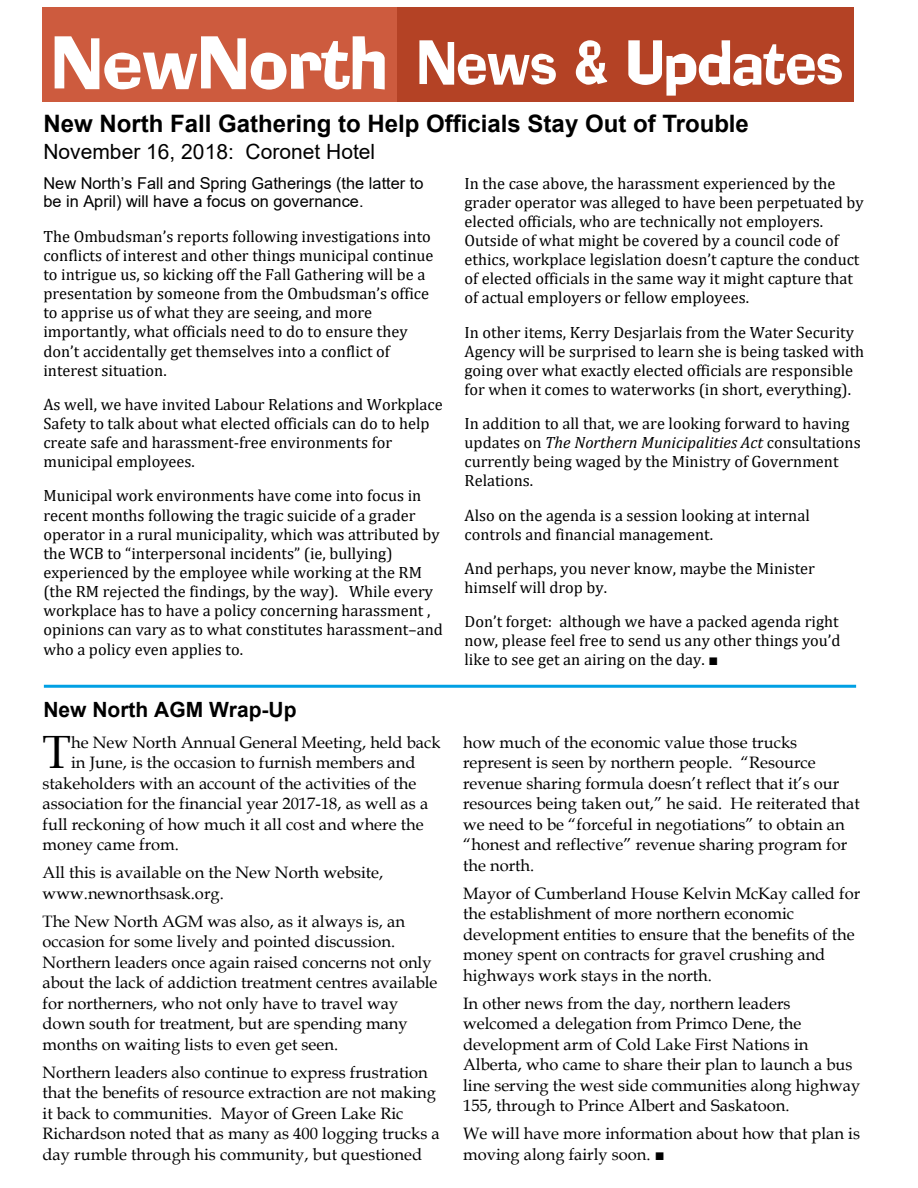
<style>
.page{position:relative;width:918px;height:1188px;background:#fff}
.page>*{position:absolute;margin:0;border:0;box-sizing:border-box;transform-origin:0 0}
.t1{font:61.95px "Adamsky SF";color:#fff;scale:.9 1}
.t2{font:46.65px "Book Antiqua";color:#000}
.t3{font:700 24px "Arial";color:#000}
.t4{font:21px "Arial";color:#000}
.t5{font:700 21px "Arial";color:#000}
.t6{font:16.5px/20.5px "Book Antiqua";color:#000}
.t7{font:16.35px/19.2px "Cambria";color:#000}
.t8{font:16.35px/18.8px "Arial";color:#000}
.s1{font-size:73.95px}
.s2{font-style:italic}
.s3{font-family:"Bookman Old Style"}
</style>
<div class="page">
<div style="left:387px;top:7px;width:467px;height:95px;background:#b44225"></div>
<div style="left:42px;top:7px;width:355px;height:95px;background:#cd5b3e"></div>
<hr style="left:44px;top:685px;width:812px;height:3px;background:#00a0e4">
<h1 class="t1" style="left:52px;top:26px;width:881px"><span class="s1">NewNorth</span> News &amp; Updates</h1>
<h3 class="t3" style="left:43px;top:114px;width:707px">New North Fall Gathering to Help Officials Stay Out of Trouble</h3>
<p class="t8" style="left:43px;top:175px;width:382px">New North’s Fall and Spring Gatherings (the latter to be in April) will have a focus on governance.</p>
<p class="t7" style="left:43px;top:228px;width:392px">The Ombudsman’s reports following investigations into conflicts of interest and other things municipal continue to intrigue us, so kicking off the Fall Gathering will be a presentation by someone from the Ombudsman’s office to apprise us of what they are seeing, and more importantly, what officials need to do to ensure they don’t accidentally get themselves into a conflict of interest situation.</p>
<p class="t7" style="left:43px;top:396px;width:401px">As well, we have invited Labour Relations and Workplace Safety to talk about what elected officials can do to help create safe and harassment-free environments for municipal employees.</p>
<p class="t7" style="left:43px;top:487px;width:401px">Municipal work environments have come into focus in recent months following the tragic suicide of a grader operator in a rural municipality, which was attributed by the WCB to “interpersonal incidents” (ie, bullying) experienced by the employee while working at the RM (the RM rejected the findings, by the way). While every workplace has to have a policy concerning harassment , opinions can vary as to what constitutes harassment–and who a policy even applies to.</p>
<p class="t4" style="left:43px;top:143px;width:333px">November 16, 2018: Coronet Hotel</p>
<p class="t7" style="left:465px;top:174px;width:401px">In the case above, the harassment experienced by the grader operator was alleged to have been perpetuated by elected officials, who are technically not employers.<br>Outside of what might be covered by a council code of ethics, workplace legislation doesn’t capture the conduct of elected officials in the same way it might capture that of actual employers or fellow employees.</p>
<p class="t7" style="left:465px;top:323px;width:401px">In other items, Kerry Desjarlais from the Water Security Agency will be surprised to learn she is being tasked with going over what exactly elected officials are responsible for when it comes to waterworks (in short, everything).</p>
<p class="t7" style="left:465px;top:415px;width:398px">In addition to all that, we are looking forward to having updates on <span class="s2">The Northern Municipalities Act</span> consultations currently being waged by the Ministry of Government Relations.</p>
<p class="t7" style="left:465px;top:506px;width:347px">Also on the agenda is a session looking at internal controls and financial management.</p>
<p class="t7" style="left:465px;top:560px;width:352px">And perhaps, you never know, maybe the Minister himself will drop by.</p>
<p class="t7" style="left:465px;top:613px;width:378px">Don’t forget: although we have a packed agenda right now, please feel free to send us any other things you’d like to see get an airing on the day. <span class="s3">■</span></p>
<p class="t5" style="left:43px;top:702px;width:255px">New North AGM Wrap-Up</p>
<h2 class="t2" style="left:43px;top:734px;width:30px">T</h2>
<p class="t6" style="left:71px;top:734px;width:371px">he New North Annual General Meeting, held back</p>
<p class="t6" style="left:71px;top:754px;width:346px">in June, is the occasion to furnish members and</p>
<p class="t6" style="left:43px;top:775px;width:375px">stakeholders with an account of the activities of the</p>
<p class="t6" style="left:43px;top:795px;width:387px">association for the financial year 2017-18, as well as a</p>
<p class="t6" style="left:43px;top:816px;width:383px">full reckoning of how much it all cost and where the</p>
<p class="t6" style="left:43px;top:836px;width:138px">money came from.</p>
<p class="t6" style="left:43px;top:864px;width:342px">All this is available on the New North website, www.newnorthsask.org.</p>
<p class="t6" style="left:43px;top:913px;width:396px">The New North AGM was also, as it always is, an occasion for some lively and pointed discussion.<br>Northern leaders once again raised concerns not only about the lack of addiction treatment centres available for northerners, who not only have to travel way down south for treatment, but are spending many months on waiting lists to even get seen.</p>
<p class="t6" style="left:43px;top:1064px;width:399px">Northern leaders also continue to express frustration that the benefits of resource extraction are not making it back to communities. Mayor of Green Lake Ric Richardson noted that as many as 400 logging trucks a day rumble through his community, but questioned</p>
<p class="t6" style="left:463px;top:734px;width:398px">how much of the economic value those trucks represent is seen by northern people. “Resource revenue sharing formula doesn’t reflect that it’s our resources being taken out,” he said. He reiterated that we need to be “forceful in negotiations” to obtain an “honest and reflective” revenue sharing program for the north.</p>
<p class="t6" style="left:463px;top:885px;width:399px">Mayor of Cumberland House Kelvin McKay called for the establishment of more northern economic development entities to ensure that the benefits of the money spent on contracts for gravel crushing and highways work stays in the north.</p>
<p class="t6" style="left:463px;top:995px;width:399px">In other news from the day, northern leaders welcomed a delegation from Primco Dene, the development arm of Cold Lake First Nations in Alberta, who came to share their plan to launch a bus line serving the west side communities along highway 155, through to Prince Albert and Saskatoon.</p>
<p class="t6" style="left:463px;top:1125px;width:398px">We will have more information about how that plan is moving along fairly soon. <span class="s3">■</span></p>
</div>
